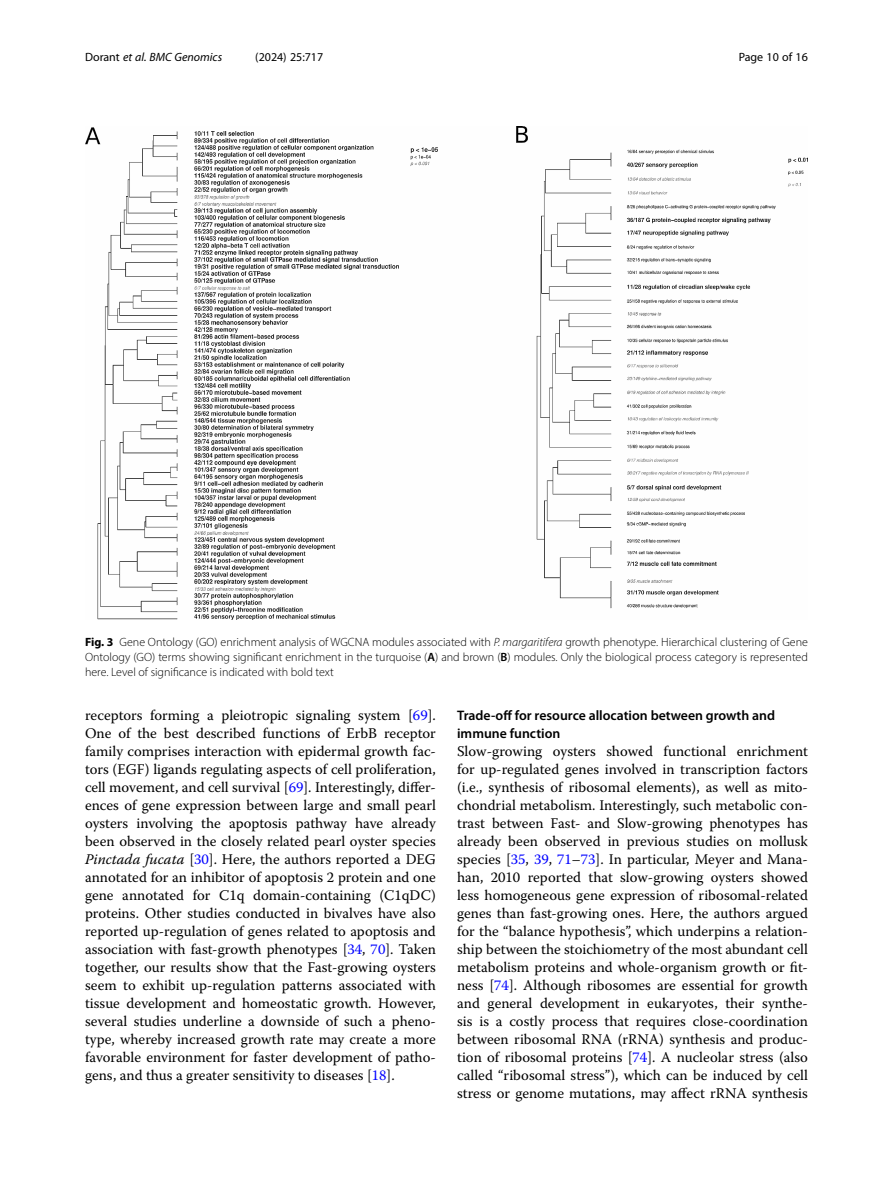
<style>
.page{position:relative;width:893px;height:1191px;background:#fff}
.page>*{position:absolute;margin:0;border:0;box-sizing:border-box;transform-origin:0 0}
.Body_Text{font:14.7px/18px "Warnock Pro";color:#000;text-align:justify}
.Head_2{font:600 13.8px/18px "Myriad Pro";color:#000}
.Figure_Caption{font:300 12px/15px "Myriad Pro";color:#000;text-align:justify}
.t1{font:italic 12px "Myriad Pro";color:#000}
.t2{font:12px "Myriad Pro";color:#000}
.s1{font-style:normal}
.s2{font-weight:700}
.s3{font-style:italic}
.s4{font-weight:600}
.s5{color:#00f}
</style>
<div class="page">
<img style="left:85px;top:126px;width:723px;height:493px">
<p class="t1" style="left:85px;top:50px;width:139px"><span class="s1">Dorant</span> et al. BMC Genomics</p>
<p class="t2" style="left:255px;top:50px;width:70px">(2024) 25:717</p>
<p class="t2" style="left:739px;top:50px;width:71px">Page 10 of 16</p>
<p class="Figure_Caption" style="left:85px;top:634px;width:724px"><span class="s2">Fig. 3</span> Gene Ontology (GO) enrichment analysis of WGCNA modules associated with <span class="s3">P. margaritifera</span> growth phenotype. Hierarchical clustering of Gene Ontology (GO) terms showing significant enrichment in the turquoise (<span class="s4">A</span>) and brown (<span class="s4">B</span>) modules. Only the biological process category is represented here. Level of significance is indicated with bold text</p>
<p class="Body_Text" style="left:85px;top:706px;width:352px">receptors forming a pleiotropic signaling system [<span class="s5">69</span>].<br>One of the best described functions of ErbB receptor family comprises interaction with epidermal growth fac&shy;tors (EGF) ligands regulating aspects of cell proliferation, cell movement, and cell survival [<span class="s5">69</span>]. Interestingly, differ&shy;ences of gene expression between large and small pearl oysters involving the apoptosis pathway have already been observed in the closely related pearl oyster species <span class="s3">Pinctada fucata</span> [<span class="s5">30</span>]. Here, the authors reported a DEG annotated for an inhibitor of apoptosis 2 protein and one gene annotated for C1q domain-containing (C1qDC) proteins. Other studies conducted in bivalves have also reported up-regulation of genes related to apoptosis and association with fast-growth phenotypes [<span class="s5">34</span>, <span class="s5">70</span>]. Taken together, our results show that the Fast-growing oysters seem to exhibit up-regulation patterns associated with tissue development and homeostatic growth. However, several studies underline a downside of such a pheno&shy;type, whereby increased growth rate may create a more favorable environment for faster development of patho&shy;gens, and thus a greater sensitivity to diseases [<span class="s5">18</span>].</p>
<p class="Head_2" style="left:457px;top:706px;width:319px">Trade-off for resource allocation between growth and immune function</p>
<p class="Body_Text" style="left:457px;top:742px;width:352px">Slow-growing oysters showed functional enrichment for up-regulated genes involved in transcription factors (i.e., synthesis of ribosomal elements), as well as mito&shy;chondrial metabolism. Interestingly, such metabolic con&shy;trast between Fast- and Slow-growing phenotypes has already been observed in previous studies on mollusk species [<span class="s5">35</span>, <span class="s5">39</span>, <span class="s5">71</span>–<span class="s5">73</span>]. In particular, Meyer and Mana&shy;han, 2010 reported that slow-growing oysters showed less homogeneous gene expression of ribosomal-related genes than fast-growing ones. Here, the authors argued for the “balance hypothesis”, which underpins a relation&shy;ship between the stoichiometry of the most abundant cell metabolism proteins and whole-organism growth or fit&shy;ness [<span class="s5">74</span>]. Although ribosomes are essential for growth and general development in eukaryotes, their synthe&shy;sis is a costly process that requires close-coordination between ribosomal RNA (rRNA) synthesis and produc&shy;tion of ribosomal proteins [<span class="s5">74</span>]. A nucleolar stress (also called “ribosomal stress”), which can be induced by cell stress or genome mutations, may affect rRNA synthesis</p>
</div>
